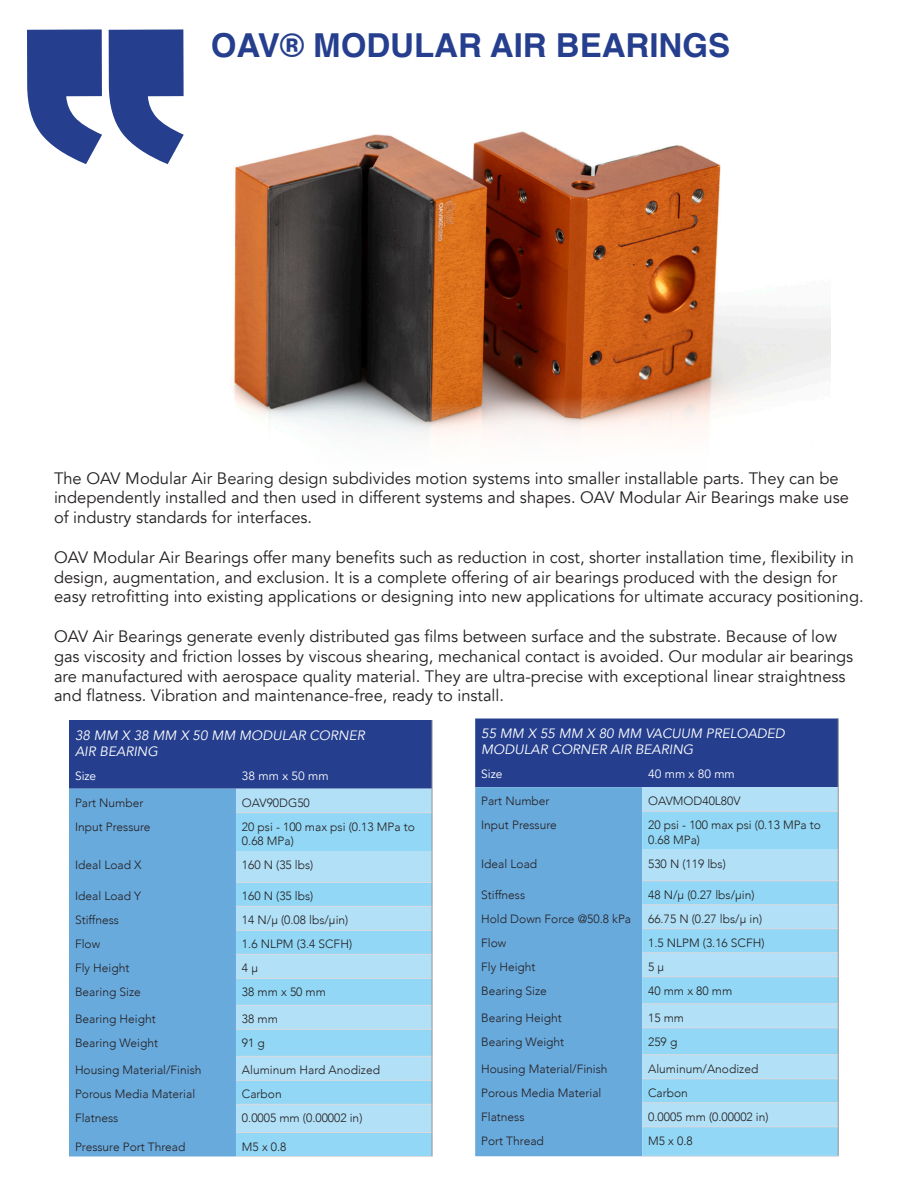
<style>
.page{position:relative;width:918px;height:1188px;background:#fff}
.page>*{position:absolute;margin:0;border:0;box-sizing:border-box;transform-origin:0 0}
.t1{font:700 33px "Helvetica";color:#253f8e}
.t2{font:16.5px/19.8px "Avenir";color:#231f20}
.t3{font:italic 13.5px "Avenir";color:#fff}
.t4{font:300 12px/14.4px "Avenir";color:#231f20}
.t5{font:12px "Avenir";color:#fff}
</style>
<div class="page">
<div style="left:69px;top:813px;width:167px;height:343px;background:#69aadd"></div>
<svg style="left:236px;top:813px;width:196px;height:343px;background:#a0dbf5"></svg>
<hr style="left:432px;top:813px;width:1px;height:38px;background:#939598">
<hr style="left:432px;top:851px;width:1px;height:31px;background:#939598">
<hr style="left:236px;top:882px;width:196px;height:1px;background:#d9d9de">
<hr style="left:236px;top:906px;width:196px;height:1px;background:#d9d9de">
<hr style="left:236px;top:930px;width:196px;height:1px;background:#d9d9de">
<hr style="left:236px;top:954px;width:196px;height:1px;background:#d9d9de">
<hr style="left:236px;top:978px;width:196px;height:1px;background:#d9d9de">
<hr style="left:236px;top:1005px;width:196px;height:1px;background:#d9d9de">
<hr style="left:236px;top:1029px;width:196px;height:1px;background:#d9d9de">
<hr style="left:236px;top:1056px;width:196px;height:1px;background:#d9d9de">
<hr style="left:236px;top:1080px;width:196px;height:1px;background:#d9d9de">
<hr style="left:236px;top:1104px;width:196px;height:1px;background:#d9d9de">
<hr style="left:236px;top:1132px;width:196px;height:1px;background:#d9d9de">
<svg style="left:432px;top:882px;width:1px;height:274px"></svg>
<hr style="left:236px;top:1156px;width:196px;height:1px;background:#d9d9de">
<svg style="left:69px;top:720px;width:364px;height:93px;background:#4162a6"></svg>
<div style="left:475px;top:811px;width:167px;height:345px;background:#69aadd"></div>
<svg style="left:642px;top:812px;width:196px;height:344px;background:#a1daf5"></svg>
<hr style="left:642px;top:811px;width:196px;height:1px;background:#d9d9de">
<hr style="left:838px;top:811px;width:1px;height:39px;background:#939598">
<hr style="left:838px;top:850px;width:1px;height:31px;background:#939598">
<hr style="left:642px;top:881px;width:196px;height:1px;background:#d9d9de">
<hr style="left:642px;top:905px;width:196px;height:1px;background:#d9d9de">
<hr style="left:642px;top:929px;width:196px;height:1px;background:#d9d9de">
<hr style="left:642px;top:953px;width:196px;height:1px;background:#d9d9de">
<hr style="left:642px;top:977px;width:196px;height:1px;background:#d9d9de">
<hr style="left:642px;top:1004px;width:196px;height:1px;background:#d9d9de">
<hr style="left:642px;top:1028px;width:196px;height:1px;background:#d9d9de">
<hr style="left:642px;top:1055px;width:196px;height:1px;background:#d9d9de">
<hr style="left:642px;top:1079px;width:196px;height:1px;background:#d9d9de">
<hr style="left:642px;top:1103px;width:196px;height:1px;background:#d9d9de">
<hr style="left:642px;top:1127px;width:196px;height:1px;background:#d9d9de">
<svg style="left:838px;top:881px;width:1px;height:275px"></svg>
<hr style="left:642px;top:1156px;width:197px;height:1px;background:#d9d9de">
<svg style="left:475px;top:718px;width:364px;height:93px;background:#4263a6"></svg>
<img style="left:232px;top:131px;width:598px;height:307px">
<svg style="left:109px;top:29px;width:75px;height:135px"></svg>
<svg style="left:27px;top:29px;width:75px;height:135px"></svg>
<p class="t1" style="left:211px;top:25px;width:521px">OAV® MODULAR AIR BEARINGS</p>
<p class="t2" style="left:54px;top:468px;width:796px">The OAV Modular Air Bearing design subdivides motion systems into smaller installable parts. They can be independently installed and then used in different systems and shapes. OAV Modular Air Bearings make use of industry standards for interfaces.</p>
<p class="t2" style="left:54px;top:548px;width:811px">OAV Modular Air Bearings offer many benefits such as reduction in cost, shorter installation time, flexibility in design, augmentation, and exclusion. It is a complete offering of air bearings produced with the design for easy retrofitting into existing applications or designing into new applications for ultimate accuracy positioning.</p>
<p class="t2" style="left:54px;top:627px;width:801px">OAV Air Bearings generate evenly distributed gas films between surface and the substrate. Because of low gas viscosity and friction losses by viscous shearing, mechanical contact is avoided. Our modular air bearings are manufactured with aerospace quality material. They are ultra-precise with exceptional linear straightness and flatness. Vibration and maintenance-free, ready to install.</p>
<p class="t3" style="left:75px;top:727px;width:291px">38 MM X 38 MM X 50 MM MODULAR CORNER</p>
<p class="t3" style="left:75px;top:743px;width:84px">AIR BEARING</p>
<p class="t5" style="left:75px;top:768px;width:23px">Size</p>
<p class="t5" style="left:242px;top:768px;width:88px">38 mm x 50 mm</p>
<p class="t4" style="left:75px;top:795px;width:70px">Part Number</p>
<p class="t4" style="left:242px;top:795px;width:69px">OAV90DG50</p>
<p class="t4" style="left:75px;top:819px;width:77px">Input Pressure</p>
<p class="t4" style="left:242px;top:819px;width:174px">20 psi - 100 max psi (0.13 MPa to<br>0.68 MPa)</p>
<p class="t4" style="left:75px;top:858px;width:68px">Ideal Load X</p>
<p class="t4" style="left:242px;top:858px;width:73px">160 N (35 lbs)</p>
<p class="t4" style="left:75px;top:889px;width:68px">Ideal Load Y</p>
<p class="t4" style="left:242px;top:889px;width:73px">160 N (35 lbs)</p>
<p class="t4" style="left:75px;top:913px;width:46px">Stiffness</p>
<p class="t4" style="left:242px;top:913px;width:108px">14 N/μ (0.08 lbs/μin)</p>
<p class="t4" style="left:75px;top:937px;width:27px">Flow</p>
<p class="t4" style="left:242px;top:937px;width:112px">1.6 NLPM (3.4 SCFH)</p>
<p class="t4" style="left:75px;top:961px;width:56px">Fly Height</p>
<p class="t4" style="left:242px;top:961px;width:18px">4 μ</p>
<p class="t4" style="left:75px;top:985px;width:67px">Bearing Size</p>
<p class="t4" style="left:242px;top:985px;width:86px">38 mm x 50 mm</p>
<p class="t4" style="left:75px;top:1012px;width:82px">Bearing Height</p>
<p class="t4" style="left:242px;top:1012px;width:38px">38 mm</p>
<p class="t4" style="left:75px;top:1036px;width:85px">Bearing Weight</p>
<p class="t4" style="left:242px;top:1036px;width:24px">91 g</p>
<p class="t4" style="left:75px;top:1063px;width:128px">Housing Material/Finish</p>
<p class="t4" style="left:242px;top:1063px;width:140px">Aluminum Hard Anodized</p>
<p class="t4" style="left:75px;top:1087px;width:122px">Porous Media Material</p>
<p class="t4" style="left:242px;top:1087px;width:41px">Carbon</p>
<p class="t4" style="left:75px;top:1111px;width:45px">Flatness</p>
<p class="t4" style="left:242px;top:1111px;width:122px">0.0005 mm (0.00002 in)</p>
<p class="t4" style="left:75px;top:1139px;width:112px">Pressure Port Thread</p>
<p class="t4" style="left:242px;top:1139px;width:46px">M5 x 0.8</p>
<p class="t3" style="left:481px;top:725px;width:305px">55 MM X 55 MM X 80 MM VACUUM PRELOADED</p>
<p class="t3" style="left:481px;top:742px;width:214px">MODULAR CORNER AIR BEARING</p>
<p class="t5" style="left:481px;top:767px;width:23px">Size</p>
<p class="t5" style="left:648px;top:767px;width:88px">40 mm x 80 mm</p>
<p class="t4" style="left:481px;top:794px;width:70px">Part Number</p>
<p class="t4" style="left:648px;top:794px;width:94px">OAVMOD40L80V</p>
<p class="t4" style="left:481px;top:818px;width:77px">Input Pressure</p>
<p class="t4" style="left:648px;top:818px;width:174px">20 psi - 100 max psi (0.13 MPa to<br>0.68 MPa)</p>
<p class="t4" style="left:481px;top:856px;width:58px">Ideal Load</p>
<p class="t4" style="left:648px;top:856px;width:79px">530 N (119 lbs)</p>
<p class="t4" style="left:481px;top:887px;width:46px">Stiffness</p>
<p class="t4" style="left:648px;top:887px;width:108px">48 N/μ (0.27 lbs/μin)</p>
<p class="t4" style="left:481px;top:911px;width:151px">Hold Down Force @50.8 kPa</p>
<p class="t4" style="left:648px;top:911px;width:115px">66.75 N (0.27 lbs/μ in)</p>
<p class="t4" style="left:481px;top:935px;width:27px">Flow</p>
<p class="t4" style="left:648px;top:935px;width:118px">1.5 NLPM (3.16 SCFH)</p>
<p class="t4" style="left:481px;top:959px;width:56px">Fly Height</p>
<p class="t4" style="left:648px;top:959px;width:18px">5 μ</p>
<p class="t4" style="left:481px;top:983px;width:67px">Bearing Size</p>
<p class="t4" style="left:648px;top:983px;width:86px">40 mm x 80 mm</p>
<p class="t4" style="left:481px;top:1010px;width:82px">Bearing Height</p>
<p class="t4" style="left:648px;top:1010px;width:38px">15 mm</p>
<p class="t4" style="left:481px;top:1034px;width:85px">Bearing Weight</p>
<p class="t4" style="left:648px;top:1034px;width:31px">259 g</p>
<p class="t4" style="left:481px;top:1061px;width:128px">Housing Material/Finish</p>
<p class="t4" style="left:648px;top:1061px;width:112px">Aluminum/Anodized</p>
<p class="t4" style="left:481px;top:1085px;width:122px">Porous Media Material</p>
<p class="t4" style="left:648px;top:1085px;width:41px">Carbon</p>
<p class="t4" style="left:481px;top:1109px;width:45px">Flatness</p>
<p class="t4" style="left:648px;top:1109px;width:122px">0.0005 mm (0.00002 in)</p>
<p class="t4" style="left:481px;top:1133px;width:64px">Port Thread</p>
<p class="t4" style="left:648px;top:1133px;width:46px">M5 x 0.8</p>
</div>
